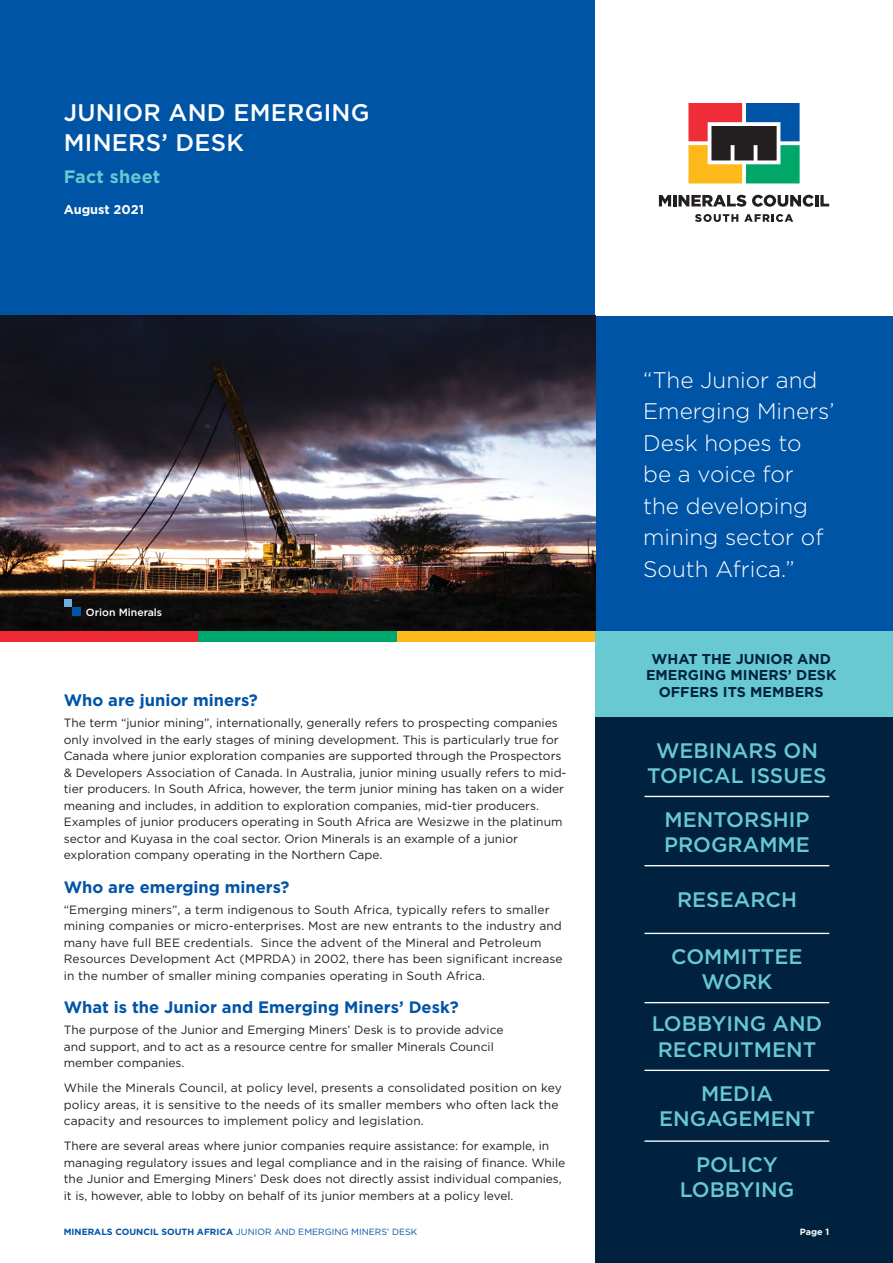
<style>
.page{position:relative;width:893px;height:1263px;background:#fff}
.page>*{position:absolute;margin:0;border:0;box-sizing:border-box;transform-origin:0 0}
.t1{font:500 24px/30px "Gotham";letter-spacing:.01em;color:#fff}
.Pull_quotes_2020{font:300 22.5px/31.5px "Gotham";color:#fff}
.Quick_facts_copy{font:500 21px/25.5px "Gotham";color:#68c9d0;text-align:center}
.Fact_sheet_heading{font:700 18px "Gotham";letter-spacing:.01em;color:#68c9d0}
.Heading_1_2020{font:700 16.5px "Gotham";color:#0054a6}
.Quick_facts{font:700 14.25px/16.5px "Gotham";color:#00223f;text-align:center}
.Table_headings{font:700 12.75px "Gotham";color:#fff}
.Body_copy_2020{font:12px/16.5px "Gotham";color:#231f20}
.t2{font:500 10.5px "Gotham";color:#fff}
.t3{font:9px "Gotham";color:#0054a6}
.Body_copy_2020-2{font:700 9px "Gotham";color:#fff}
.s1{font-weight:700}
</style>
<div class="page">
<div style="left:0;top:0;width:595px;height:316px;background:#0054a6"></div>
<div style="left:589px;top:302px;width:304px;height:337px;background:#0054a6"></div>
<div style="left:595px;top:0;width:298px;height:316px;background:#fff"></div>
<svg style="left:688px;top:103px;width:112px;height:80px;background:#787663"></svg>
<svg style="left:659px;top:195px;width:87px;height:12px"></svg>
<svg style="left:752px;top:195px;width:77px;height:12px"></svg>
<svg style="left:695px;top:214px;width:43px;height:8px"></svg>
<svg style="left:744px;top:214px;width:49px;height:8px"></svg>
<img style="left:0;top:316px;width:595px;height:315px">
<div style="left:0;top:631px;width:198px;height:11px;background:#ee2935"></div>
<div style="left:198px;top:631px;width:199px;height:11px;background:#00a76d"></div>
<div style="left:397px;top:631px;width:198px;height:11px;background:#fdb91a"></div>
<div style="left:64px;top:599px;width:8px;height:8px;background:#72adde"></div>
<div style="left:72px;top:606px;width:9px;height:9px;background:#0054a6"></div>
<div style="left:596px;top:671px;width:297px;height:592px;background:#00223f"></div>
<div style="left:596px;top:631px;width:297px;height:86px;background:#68c9d0"></div>
<hr style="left:644px;top:796px;width:185px;height:1px;background:#fff">
<hr style="left:644px;top:865px;width:185px;height:1px;background:#fff">
<hr style="left:644px;top:933px;width:185px;height:1px;background:#fff">
<hr style="left:644px;top:1002px;width:185px;height:1px;background:#fff">
<hr style="left:644px;top:1070px;width:185px;height:1px;background:#fff">
<hr style="left:644px;top:1140px;width:185px;height:2px;background:#fff">
<p class="t1" style="left:64px;top:97px;width:307px">JUNIOR AND EMERGING<br>MINERS’ DESK</p>
<p class="Fact_sheet_heading" style="left:64px;top:165px;width:98px">Fact sheet</p>
<p class="Table_headings" style="left:64px;top:201px;width:82px">August 2021</p>
<p class="t2" style="left:86px;top:605px;width:78px">Orion Minerals</p>
<p class="Heading_1_2020" style="left:64px;top:689px;width:195px">Who are junior miners?</p>
<p class="Body_copy_2020" style="left:64px;top:714px;width:504px">The term “junior mining”, internationally, generally refers to prospecting companies only involved in the early stages of mining development. This is particularly true for Canada where junior exploration companies are supported through the Prospectors &amp; Developers Association of Canada. In Australia, junior mining usually refers to mid&shy;tier producers. In South Africa, however, the term junior mining has taken on a wider meaning and includes, in addition to exploration companies, mid-tier producers.<br>Examples of junior producers operating in South Africa are Wesizwe in the platinum sector and Kuyasa in the coal sector. Orion Minerals is an example of a junior exploration company operating in the Northern Cape.</p>
<p class="Heading_1_2020" style="left:64px;top:876px;width:227px">Who are emerging miners?</p>
<p class="Body_copy_2020" style="left:64px;top:901px;width:500px">“Emerging miners”, a term indigenous to South Africa, typically refers to smaller mining companies or micro-enterprises. Most are new entrants to the industry and many have full BEE credentials. Since the advent of the Mineral and Petroleum Resources Development Act (MPRDA) in 2002, there has been significant increase in the number of smaller mining companies operating in South Africa.</p>
<p class="Heading_1_2020" style="left:64px;top:997px;width:396px">What is the Junior and Emerging Miners’ Desk?</p>
<p class="Body_copy_2020" style="left:64px;top:1021px;width:441px">The purpose of the Junior and Emerging Miners’ Desk is to provide advice and support, and to act as a resource centre for smaller Minerals Council member companies.</p>
<p class="Body_copy_2020" style="left:64px;top:1079px;width:499px">While the Minerals Council, at policy level, presents a consolidated position on key policy areas, it is sensitive to the needs of its smaller members who often lack the capacity and resources to implement policy and legislation.</p>
<p class="Body_copy_2020" style="left:64px;top:1137px;width:503px">There are several areas where junior companies require assistance: for example, in managing regulatory issues and legal compliance and in the raising of finance. While the Junior and Emerging Miners’ Desk does not directly assist individual companies, it is, however, able to lobby on behalf of its junior members at a policy level.</p>
<p class="t3" style="left:64px;top:1226px;width:355px"><span class="s1">MINERALS COUNCIL SOUTH AFRICA</span> JUNIOR AND EMERGING MINERS’ DESK</p>
<p class="Pull_quotes_2020" style="left:643px;top:363px;width:193px">“The Junior and<br>Emerging Miners’<br>Desk hopes to be a voice for the developing mining sector of<br>South Africa.”</p>
<p class="Quick_facts" style="left:646px;top:650px;width:192px">WHAT THE JUNIOR AND<br>EMERGING MINERS’ DESK<br>OFFERS ITS MEMBERS</p>
<p class="Quick_facts_copy" style="left:647px;top:737px;width:181px">WEBINARS ON<br>TOPICAL ISSUES</p>
<p class="Quick_facts_copy" style="left:664px;top:806px;width:147px;text-align:left">MENTORSHIP<br>PROGRAMME</p>
<p class="Quick_facts_copy" style="left:677px;top:887px;width:121px">RESEARCH</p>
<p class="Quick_facts_copy" style="left:671px;top:943px;width:133px">COMMITTEE<br>WORK</p>
<p class="Quick_facts_copy" style="left:652px;top:1011px;width:172px;text-align:left">LOBBYING AND<br>RECRUITMENT</p>
<p class="Quick_facts_copy" style="left:659px;top:1080px;width:157px">MEDIA<br>ENGAGEMENT</p>
<p class="Quick_facts_copy" style="left:680px;top:1151px;width:116px">POLICY<br>LOBBYING</p>
<p class="Body_copy_2020-2" style="left:800px;top:1225px;width:31px">Page 1</p>
</div>
